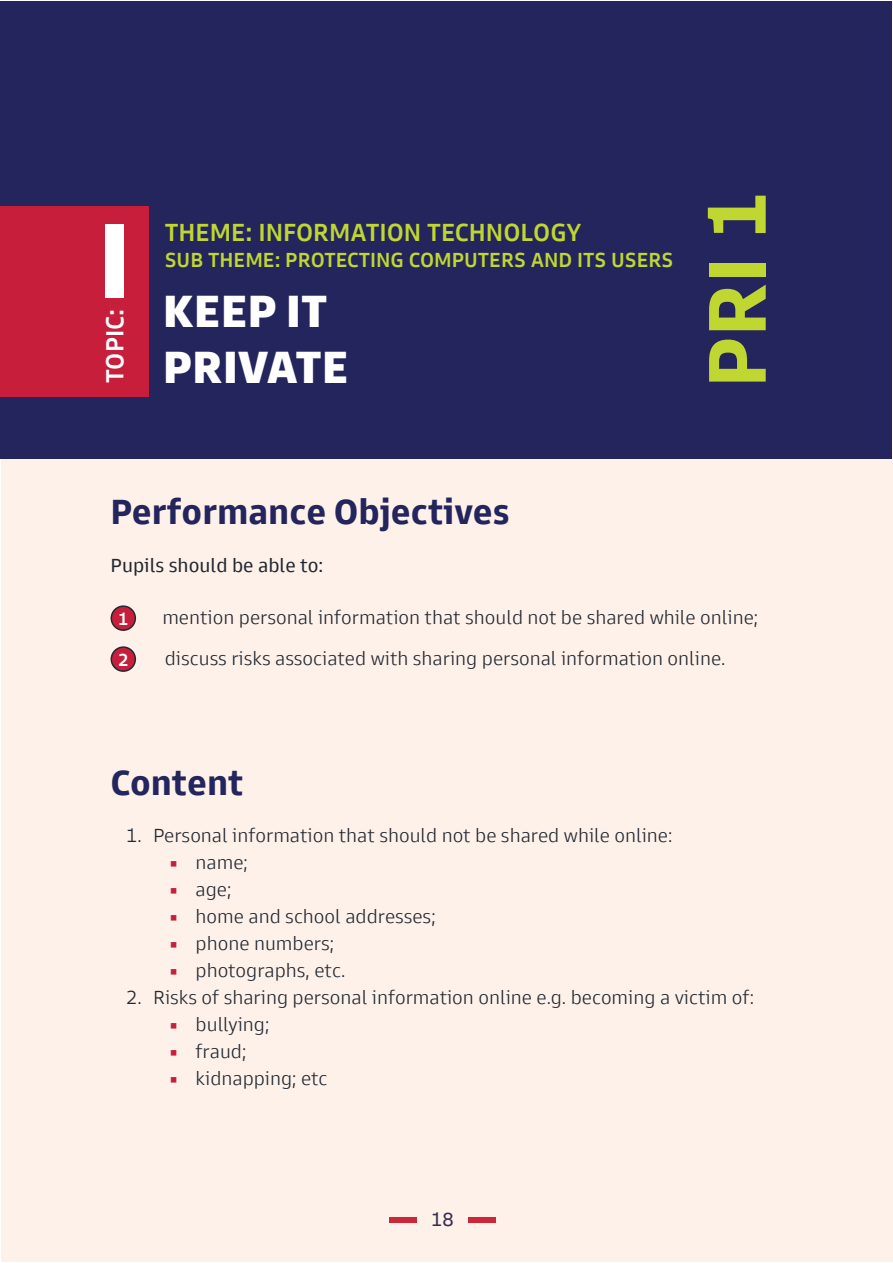
<style>
.page{position:relative;width:893px;height:1263px;background:#fff}
.page>*{position:absolute;margin:0;border:0;box-sizing:border-box;transform-origin:0 0}
.t1{font:700 84px "Goldman Sans";color:#bfd730}
.t2{font:900 46.5px/55.8px "Goldman Sans";color:#fff}
.t3{font:700 36px "Goldman Sans";color:#23255c}
.t4{font:500 25.5px "Goldman Sans";color:#bfd730}
.t5{font:500 25.5px "Goldman Sans";color:#fff}
.t6{font:500 21px "Goldman Sans";color:#bfd730}
.t7{font:300 19.5px/41px "Goldman Sans";color:#222832}
.t8{font:19.5px "Goldman Sans";color:#222832}
.t9{font:19.5px "Goldman Sans";color:#23255c}
.t10{font:500 18px "Goldman Sans";color:#fff}
.s1{color:#c71f3b}
</style>
<div class="page">
<div style="left:1px;top:459px;width:891px;height:803px;background:#fdf1e9"></div>
<div style="left:1px;top:1px;width:891px;height:457px;background:#23255c"></div>
<div style="left:0;top:206px;width:149px;height:190px;background:#c71f3b"></div>
<div style="left:111px;top:606px;width:24px;height:24px;background:#c71f3b;border-radius:50%"></div>
<div style="left:111px;top:605px;width:25px;height:26px;border:2px solid #222832;border-radius:50%"></div>
<div style="left:111px;top:647px;width:24px;height:24px;background:#c71f3b;border-radius:50%"></div>
<div style="left:111px;top:646px;width:25px;height:26px;border:2px solid #222832;border-radius:50%"></div>
<div style="left:105px;top:225px;width:19px;height:73px;background:#fff"></div>
<h3 class="t5" style="left:99px;top:383px;width:76px;rotate:-90deg">TOPIC:</h3>
<h3 class="t4" style="left:165px;top:216px;width:418px">THEME: INFORMATION TECHNOLOGY</h3>
<p class="t6" style="left:165px;top:246px;width:510px">SUB THEME: PROTECTING COMPUTERS AND ITS USERS</p>
<h2 class="t2" style="left:163px;top:283px;width:187px">KEEP IT<br>PRIVATE</h2>
<h1 class="t1" style="left:683px;top:388px;width:199px;rotate:-90deg">PRI 1</h1>
<h3 class="t3" style="left:111px;top:489px;width:400px">Performance Objectives</h3>
<p class="t8" style="left:111px;top:553px;width:214px">Pupils should be able to:</p>
<p class="t7" style="left:162px;top:596px;width:597px">mention personal information that should not be shared while online; discuss risks associated with sharing personal information online.</p>
<p class="t10" style="left:118px;top:607px;width:12px">1</p>
<p class="t10" style="left:118px;top:648px;width:12px">2</p>
<h3 class="t3" style="left:111px;top:760px;width:134px">Content</h3>
<p class="t7" style="left:126px;top:814px;width:548px">1. Personal information that should not be shared while online:</p>
<p class="t7" style="left:169px;top:841px;width:81px"><span class="s1">•</span> name;</p>
<p class="t7" style="left:169px;top:868px;width:64px"><span class="s1">•</span> age;</p>
<p class="t7" style="left:169px;top:895px;width:269px"><span class="s1">•</span> home and school addresses;</p>
<p class="t7" style="left:169px;top:922px;width:167px"><span class="s1">•</span> phone numbers;</p>
<p class="t7" style="left:169px;top:949px;width:178px"><span class="s1">•</span> photographs, etc.</p>
<p class="t7" style="left:126px;top:976px;width:629px">2. Risks of sharing personal information online e.g. becoming a victim of:</p>
<p class="t7" style="left:169px;top:1003px;width:102px"><span class="s1">•</span> bullying;</p>
<p class="t7" style="left:169px;top:1030px;width:79px"><span class="s1">•</span> fraud;</p>
<p class="t7" style="left:169px;top:1057px;width:160px"><span class="s1">•</span> kidnapping; etc</p>
<p class="t9" style="left:431px;top:1207px;width:24px">18</p>
</div>
